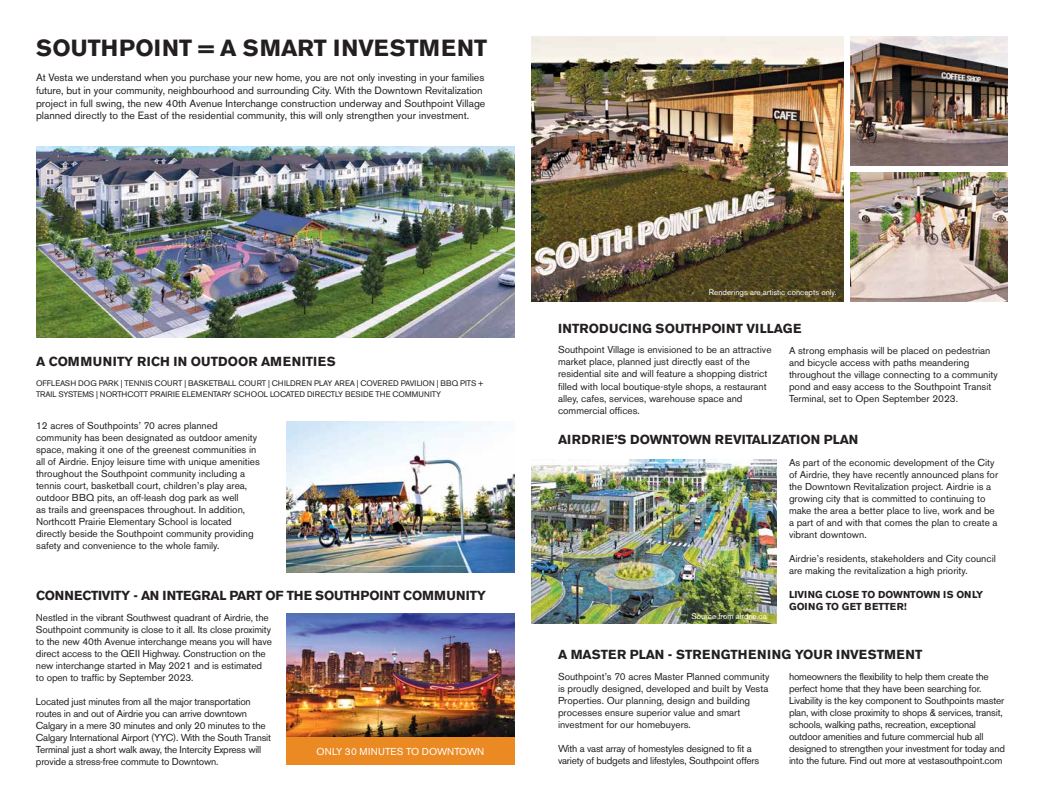
<style>
.page{position:relative;width:1044px;height:801px;background:#fff}
.page>*{position:absolute;margin:0;border:0;box-sizing:border-box;transform-origin:0 0}
.t1{font:700 23.2px "Akzidenz Grotesk BE";color:#231f20}
.t2{font:700 13px "Akzidenz Grotesk BE";color:#231f20}
.t3{font:10.5px/12.6px "Akzidenz Grotesk BE";color:#231f20}
.t4{font:10px/12px "Akzidenz Grotesk BE";color:#231f20}
.t5{font:10px/12px "Akzidenz Grotesk BE";letter-spacing:-.02em;color:#231f20}
.t6{font:700 10px/12px "Akzidenz Grotesk BE";color:#231f20}
.t7{font:10px "Akzidenz Grotesk BE";color:#fff}
.t8{font:8px "Akzidenz Grotesk BE";letter-spacing:-.015em;color:#231f20}
.t9{font:8px "Akzidenz Grotesk BE";color:#fff}
</style>
<div class="page">
<img style="left:36px;top:146px;width:479px;height:191px">
<img style="left:531px;top:459px;width:246px;height:164px">
<img style="left:531px;top:36px;width:312px;height:266px">
<img style="left:850px;top:36px;width:158px;height:129px">
<img style="left:850px;top:173px;width:158px;height:129px">
<img style="left:286px;top:422px;width:229px;height:150px">
<img style="left:286px;top:614px;width:229px;height:124px">
<div style="left:286px;top:738px;width:229px;height:27px;background:#eb8923"></div>
<h1 class="t1" style="left:36px;top:34px;width:453px">SOUTHPOINT = A SMART I NVESTMENT</h1>
<p class="t3" style="left:36px;top:71px;width:451px">At Vesta we understand when you purchase your new home, you are not only investing in your families future, but in your community, neighbourhood and surrounding City. With the Downtown Revitalization project in full swing, the new 40th Avenue Interchange construction underway and Southpoint Village planned directly to the East of the residential community, this will only strengthen your investment.</p>
<h2 class="t2" style="left:36px;top:353px;width:24px">A COMMUNITY</h2>
<h2 class="t2" style="left:137px;top:353px;width:9px">RICH</h2>
<h2 class="t2" style="left:173px;top:353px;width:29px">IN OUTDOOR</h2>
<h2 class="t2" style="left:261px;top:353px;width:10px">AMENITIE</h2>
<h2 class="t2" style="left:327px;top:353px;width:10px">S</h2>
<p class="t8" style="left:36px;top:378px;width:69px">OFFLEASH DOG PARK</p>
<p class="t8" style="left:121px;top:378px;width:14px">| TENNI</p>
<p class="t8" style="left:147px;top:378px;width:15px">S COUR</p>
<p class="t8" style="left:178px;top:378px;width:46px">T | BASKETBALL</p>
<p class="t8" style="left:238px;top:378px;width:7px">COUR</p>
<p class="t8" style="left:262px;top:378px;width:16px">T | CHIL</p>
<p class="t8" style="left:290px;top:378px;width:12px">DREN</p>
<p class="t8" style="left:314px;top:378px;width:6px">PLAY</p>
<p class="t8" style="left:334px;top:378px;width:7px">AREA</p>
<p class="t8" style="left:357px;top:378px;width:27px">| COVERE</p>
<p class="t8" style="left:393px;top:378px;width:27px">D PAVILION</p>
<p class="t8" style="left:437px;top:378px;width:48px">| BB Q PITS +</p>
<p class="t8" style="left:36px;top:389px;width:10px">TRAIL</p>
<p class="t8" style="left:59px;top:389px;width:48px">SYSTEM S | NOR</p>
<p class="t8" style="left:117px;top:389px;width:12px">THCO</p>
<p class="t8" style="left:140px;top:389px;width:16px">TT PRAIRIE</p>
<p class="t8" style="left:182px;top:389px;width:7px">ELEMEN</p>
<p class="t8" style="left:213px;top:389px;width:10px">TARY</p>
<p class="t8" style="left:234px;top:389px;width:13px">SCHOOL</p>
<p class="t8" style="left:270px;top:389px;width:7px">LOCA</p>
<p class="t8" style="left:290px;top:389px;width:29px">TED DIREC</p>
<p class="t8" style="left:331px;top:389px;width:69px">TLY BESIDE THE COMMUNI</p>
<p class="t8" style="left:432px;top:389px;width:10px">TY</p>
<p class="t4" style="left:36px;top:419px;width:225px">12 acres of Southpoints’ 70 acres planned community has been designated as outdoor amenity space, making it one of the greenest communities in all of Airdrie. Enjoy leisure time with unique amenities throughout the Southpoint community including a tennis court, basketball court, children’s play area, outdoor BBQ pits, an off-leash dog park as well<br>as trails and greenspaces throughout. In addition, Northcott Prairie Elementary School is located directly beside the Southpoint community providing safety and convenience to the whole family.</p>
<h2 class="t2" style="left:36px;top:587px;width:10px">CONNECTI</h2>
<h2 class="t2" style="left:102px;top:587px;width:16px">VITY</h2>
<h2 class="t2" style="left:133px;top:587px;width:38px">- AN INTEGRAL</h2>
<h2 class="t2" style="left:229px;top:587px;width:10px">PART</h2>
<h2 class="t2" style="left:266px;top:587px;width:31px">OF THE</h2>
<h2 class="t2" style="left:315px;top:587px;width:19px">SOUTHPOINT</h2>
<h2 class="t2" style="left:403px;top:587px;width:11px">COMMUNITY</h2>
<p class="t4" style="left:36px;top:612px;width:237px">Nestled in the vibrant Southwest quadrant of Airdrie, the Southpoint community is close to it all. Its close proximity to the new 40th Avenue interchange means you will have direct access to the QEII H ighway. Construction on the new interchange started in May 2021 and is estimated to open to traffic by September 2023.</p>
<p class="t5" style="left:36px;top:696px;width:231px">Located just minutes from all the major transportation routes in and out of Airdrie you can arrive downtown Calgary in a mere 30 minutes and only 20 minutes to the Calgary International Airport (YYC</p>
<p class="t5" style="left:36px;top:732px;width:237px;text-indent:137px">). With the South Transit<br>Terminal just a short walk away, the Intercity Express will provide a stress-free commute to Downtown.</p>
<p class="t7" style="left:316px;top:745px;width:8px">ONLY</p>
<p class="t7" style="left:345px;top:745px;width:22px">30 MINU</p>
<p class="t7" style="left:385px;top:745px;width:53px">TES TO DOWN</p>
<p class="t7" style="left:454px;top:745px;width:14px">TOWN</p>
<p class="t9" style="left:709px;top:288px;width:129px">Renderings are artistic concepts only.</p>
<h2 class="t2" style="left:558px;top:321px;width:10px">INTRODUCING</h2>
<h2 class="t2" style="left:656px;top:321px;width:19px">SOUTHPOINT</h2>
<h2 class="t2" style="left:747px;top:321px;width:18px">VILLAGE</h2>
<p class="t4" style="left:558px;top:344px;width:215px">Southpoint Village is envisioned to be an attractive market place, planned just directly east of the residential site and will feature a shopping district filled with local boutique-style shops, a restaurant alley, cafes, services, warehouse space and commercial offices.</p>
<p class="t4" style="left:789px;top:344px;width:210px">A strong emphasis will be placed on pedestrian and bicycle access with paths meandering throughout the village connecting to a community pond and easy access to the Southpoint Transit Terminal, set to Open September 2023.</p>
<h2 class="t2" style="left:558px;top:432px;width:10px">AIRDRIE</h2>
<h2 class="t2" style="left:614px;top:432px;width:27px">’S DOWNTOWN</h2>
<h2 class="t2" style="left:715px;top:432px;width:34px">REVITALI</h2>
<h2 class="t2" style="left:773px;top:432px;width:17px">ZATION</h2>
<h2 class="t2" style="left:824px;top:432px;width:10px">PLAN</h2>
<p class="t9" style="left:692px;top:611px;width:77px">Source from airdrie.ca</p>
<p class="t4" style="left:789px;top:457px;width:211px">As part of the economic development of the City of Airdrie, they have recently announced plans for the Downtown Revitalization project. Airdrie is a growing city that is committed to continuing to make the area a better place to live, work and be a part of and with that comes the plan to create a vibrant downtown.</p>
<p class="t4" style="left:789px;top:553px;width:208px">Airdrie’s residents, stakeholders and City council are making the revitalization a high priority.</p>
<p class="t6" style="left:789px;top:589px;width:196px">LIVING CLOSE TO DOWNTOWN IS ONLY<br>GOING TO GET BETTER!</p>
<h2 class="t2" style="left:558px;top:647px;width:53px">AMASTER</h2>
<h2 class="t2" style="left:630px;top:647px;width:10px">PLAN</h2>
<h2 class="t2" style="left:668px;top:647px;width:27px">- STRENGTHENING</h2>
<h2 class="t2" style="left:795px;top:647px;width:11px">YOUR</h2>
<h2 class="t2" style="left:836px;top:647px;width:51px">INVESTMENT</h2>
<p class="t4" style="left:558px;top:671px;width:213px">Southpoint’s 70 acres Master Planned community is proudly designed, developed and built by Vesta Properties. Our planning, design and building processes ensure superior value and smart investment for our homebuyers.</p>
<p class="t5" style="left:558px;top:743px;width:203px">With a vast array of homestyles designed to fit a variety of budgets and lifestyles, Southpoint offers</p>
<p class="t5" style="left:789px;top:671px;width:218px">homeowners the flexibility to help them create the perfect home that they have been searching for.<br>Livability is the key component to Southpoints master plan, with close proximity to shops &amp; services, transit, schools, walking paths, recreation, exceptional outdoor amenities and future commercial hub all designed to strengthen your investment for today and into the future. Find out more at vestasouthpoint.com</p>
</div>
